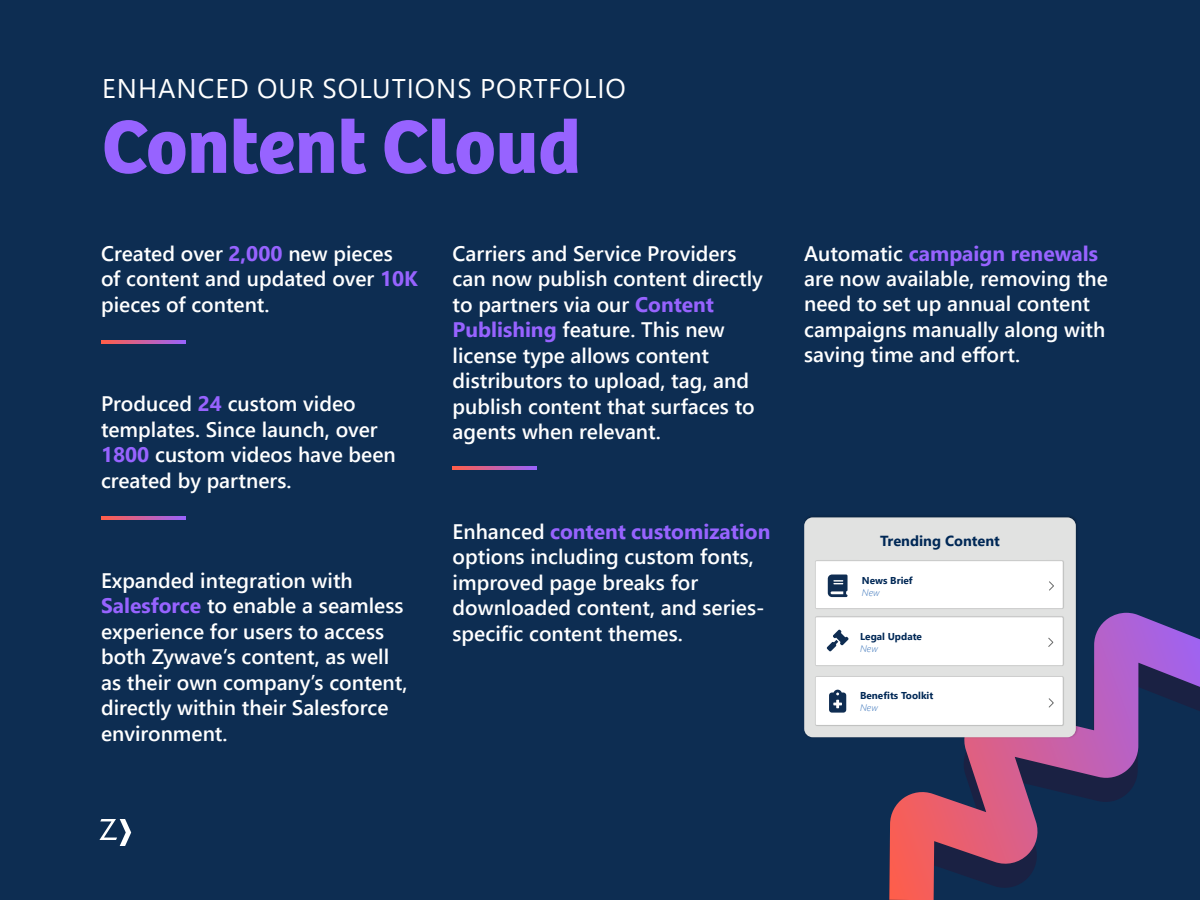
<style>
.page{position:relative;width:1200px;height:900px;background:#0d2d52}
.page>*{position:absolute;margin:0;border:0;box-sizing:border-box;transform-origin:0 0}
.t1{font:700 78px "Bree";color:#9763ff}
.t2{font:27px "Segoe UI";letter-spacing:.035em;color:#fff}
.t3{font:600 21px/25.5px "Segoe UI";color:#fff}
.t4{font:700 14.55px "Segoe UI";color:#002856}
.t5{font:700 9.9px "Segoe UI";color:#002856}
.t6{font:italic 300 9.6px "Segoe UI";color:#3a74ba}
.s1{font-weight:700;color:#9763ff}
</style>
<div class="page">
<svg style="left:889px;top:613px;width:311px;height:287px"></svg>
<svg style="left:99px;top:819px;width:32px;height:27px"></svg>
<svg style="left:102px;top:340px;width:84px;height:4px"></svg>
<svg style="left:102px;top:516px;width:84px;height:3px"></svg>
<svg style="left:453px;top:466px;width:83px;height:4px"></svg>
<img style="left:804px;top:516px;width:275px;height:223px">
<div style="left:804px;top:517px;width:272px;height:220px;background:#e1e2e1;border-radius:9px"></div>
<div style="left:816px;top:561px;width:247px;height:47px;background:#fff"></div>
<svg style="left:1049px;top:581px;width:5px;height:10px"></svg>
<div style="left:816px;top:617px;width:247px;height:48px;background:#fff"></div>
<div style="left:816px;top:677px;width:247px;height:48px;background:#fff"></div>
<svg style="left:1048px;top:637px;width:6px;height:10px"></svg>
<svg style="left:1048px;top:698px;width:6px;height:10px"></svg>
<svg style="left:827px;top:630px;width:22px;height:22px"></svg>
<svg style="left:828px;top:575px;width:20px;height:22px"></svg>
<svg style="left:829px;top:690px;width:17px;height:23px"></svg>
<p class="t2" style="left:102px;top:63px;width:525px">ENHANCED OUR SOLUTIONS PORTFOLIO</p>
<h1 class="t1" style="left:102px;top:86px;width:480px">Content Cloud</h1>
<p class="t3" style="left:101px;top:239px;width:318px">Created over <span class="s1">2,000</span> new pieces<br>of content and updated over <span class="s1">10K </span>pieces of content.</p>
<p class="t3" style="left:101px;top:389px;width:296px">Produced <span class="s1">24</span> custom video templates. Since launch, over<br><span class="s1">1800</span> custom videos have been created by partners.</p>
<p class="t3" style="left:101px;top:566px;width:308px">Expanded integration with<br><span class="s1">Salesforce</span> to enable a seamless experience for users to access both Zywave’s content, as well as their own company’s content, directly within their Salesforce environment.</p>
<p class="t3" style="left:453px;top:239px;width:312px">Carriers and Service Providers can now publish content directly to partners via our <span class="s1">Content<br>Publishing</span> feature. This new license type allows content distributors to upload, tag, and publish content that surfaces to agents when relevant.</p>
<p class="t3" style="left:453px;top:517px;width:319px">Enhanced <span class="s1">content customization </span>options including custom fonts, improved page breaks for downloaded content, and series&shy;specific content themes.</p>
<p class="t3" style="left:804px;top:239px;width:305px">Automatic <span class="s1">campaign renewals </span>are now available, removing the need to set up annual content campaigns manually along with saving time and effort.</p>
<p class="t4" style="left:880px;top:527px;width:121px">Trending Content</p>
<p class="t5" style="left:862px;top:571px;width:52px">News Brief</p>
<p class="t6" style="left:862px;top:583px;width:19px">New</p>
<p class="t5" style="left:860px;top:627px;width:63px">Legal Update</p>
<p class="t6" style="left:860px;top:639px;width:19px">New</p>
<p class="t5" style="left:860px;top:686px;width:75px">Benefits Toolkit</p>
<p class="t6" style="left:860px;top:698px;width:19px">New</p>
</div>
